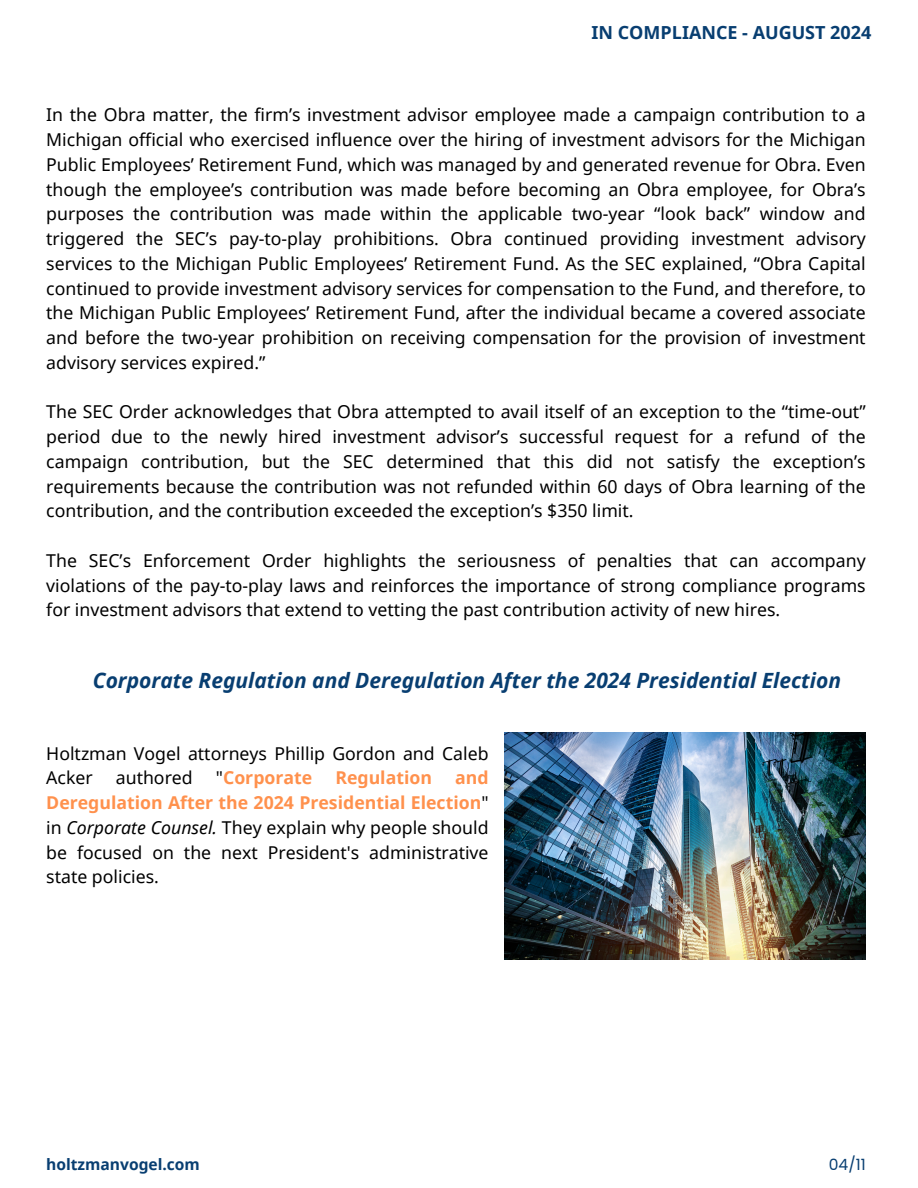
<style>
.page{position:relative;width:918px;height:1188px;background:#fff}
.page>*{position:absolute;margin:0;border:0;box-sizing:border-box;transform-origin:0 0}
.t1{font:italic 700 21px "Noto Sans";color:#083e71}
.t2{font:700 18px "Noto Sans";color:#083e71}
.t3{font:17.7px/24.8px "Noto Sans";color:#000;text-align:justify}
.t4{font:700 17.7px "Noto Sans";color:#ff914d}
.t5{font:700 15.6px "Noto Sans";color:#083e71}
.t6{font:15.45px "Poppins";color:#083e71}
.s1{font-weight:700;color:#ff914d}
.s2{font-style:italic}
.s3{font-weight:400;color:#000}
</style>
<div class="page">
<img style="left:504px;top:732px;width:361px;height:227px">
<h3 class="t2" style="left:592px;top:20px;width:281px">IN COMPLIANCE - AUGUST 2024</h3>
<h1 class="t3" style="left:46px;top:102px;width:821px">In the Obra matter, the firm’s investment advisor employee made a campaign contribution to a Michigan official who exercised influence over the hiring of investment advisors for the Michigan Public Employees’ Retirement Fund, which was managed by and generated revenue for Obra. Even though the employee’s contribution was made before becoming an Obra employee, for Obra’s purposes the contribution was made within the applicable two-year “look back” window and triggered the SEC’s pay-to-play prohibitions. Obra continued providing investment advisory services to the Michigan Public Employees’ Retirement Fund. As the SEC explained, “Obra Capital continued to provide investment advisory services for compensation to the Fund, and therefore, to the Michigan Public Employees’ Retirement Fund, after the individual became a covered associate and before the two-year prohibition on receiving compensation for the provision of investment advisory services expired.”</h1>
<h3 class="t3" style="left:46px;top:399px;width:821px">The SEC Order acknowledges that Obra attempted to avail itself of an exception to the “time-out” period due to the newly hired investment advisor’s successful request for a refund of the campaign contribution, but the SEC determined that this did not satisfy the exception’s requirements because the contribution was not refunded within 60 days of Obra learning of the contribution, and the contribution exceeded the exception’s $350 limit.</h3>
<p class="t3" style="left:46px;top:548px;width:821px">The SEC’s Enforcement Order highlights the seriousness of penalties that can accompany violations of the pay-to-play laws and reinforces the importance of strong compliance programs for investment advisors that extend to vetting the past contribution activity of new hires.</p>
<h4 class="t1" style="left:93px;top:666px;width:750px">Corporate Regulation and Deregulation After the 2024 Presidential Election</h4>
<p class="t3" style="left:46px;top:740px;width:444px">Holtzman Vogel attorneys Phillip Gordon and Caleb<br>Acker</p>
<p class="t3" style="left:46px;top:765px;width:444px;text-indent:409px"><span class="s1">and Deregulation After the 2024 Presidential Election</span>" in <span class="s2">Corporate Counsel.</span> They explain why people should be focused on the next President's administrative state policies.</p>
<p class="t3" style="left:116px;top:765px;width:79px">authored</p>
<p class="t4" style="left:216px;top:765px;width:98px"><span class="s3">"</span>Corporate</p>
<p class="t4" style="left:335px;top:765px;width:98px">Regulation</p>
<h3 class="t5" style="left:46px;top:1154px;width:155px">holtzmanvogel.com</h3>
<h3 class="t6" style="left:829px;top:1153px;width:38px">04/11</h3>
</div>
